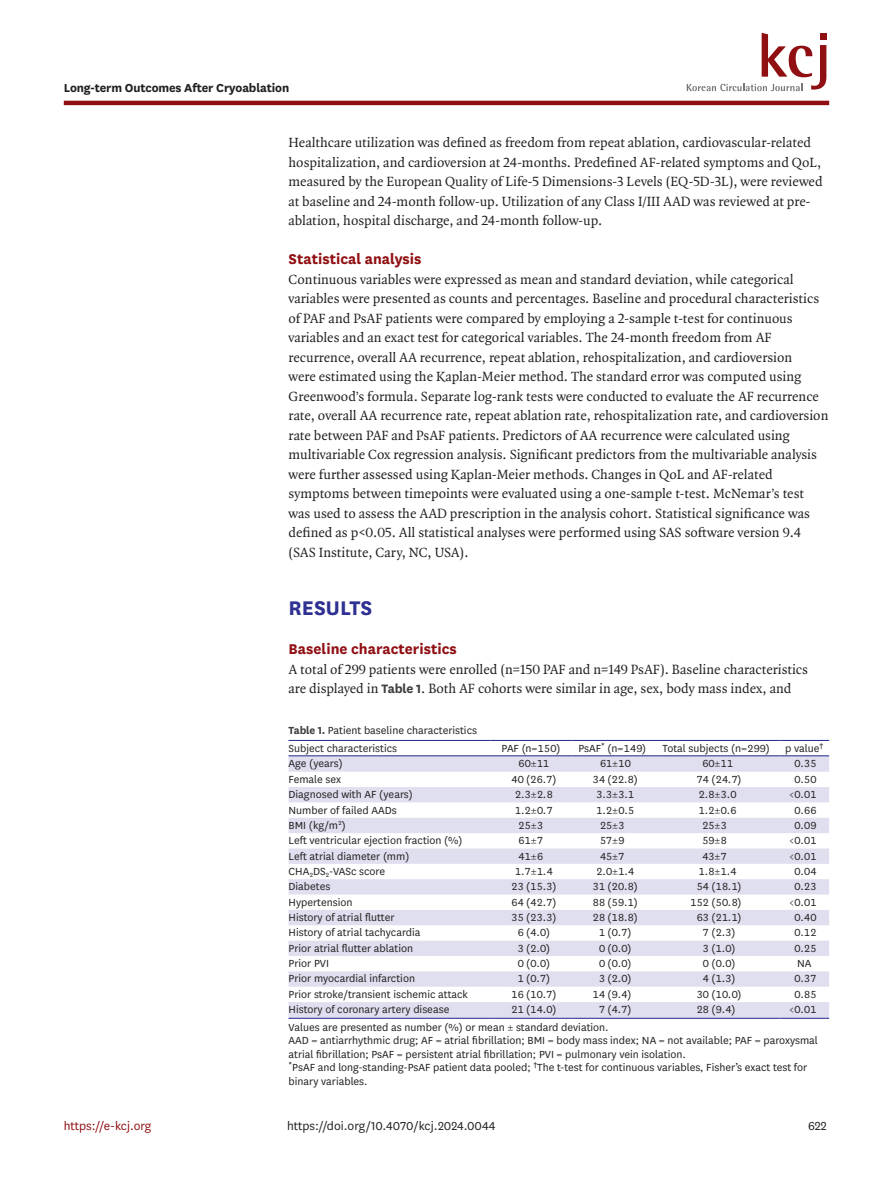
<style>
.page{position:relative;width:893px;height:1191px;background:#fff}
.page>*{position:absolute;margin:0;border:0;box-sizing:border-box;transform-origin:0 0}
.body_title1{font:700 23.1px "National";color:#2e3092}
.body_title2_stacked{font:700 16.5px "National";color:#900f13}
.body_title2{font:700 16.5px "National";color:#900f13}
.body_p_first{font:14.25px/19.5px "Quadraat OT";color:#231f20}
.body_p{font:14.25px/19.5px "Quadraat OT";color:#231f20}
.t1{font:13.5px "National";color:#231f20}
.t2{font:700 13.5px "National";letter-spacing:-.01em;color:#231f20}
.t3{font:13.5px "National";color:#900f13}
.t4{font:12px/13.5px "National";color:#231f20}
.s1{font-family:"National";font-weight:700;color:#3e3e3f}
.s2{font-weight:700;color:#3e3e3f}
</style>
<div class="page">
<hr style="left:64px;top:101px;width:765px;height:4px;background:#900f13">
<div style="left:820px;top:34px;width:7px;height:6px;background:#900f13"></div>
<svg style="left:687px;top:33px;width:139px;height:58px"></svg>
<svg style="left:289px;top:756px;width:540px;height:261px;fill:#e1e1f0"></svg>
<hr style="left:289px;top:740px;width:201px;height:1px;background:#2e3092">
<hr style="left:490px;top:740px;width:82px;height:1px;background:#2e3092">
<hr style="left:572px;top:740px;width:81px;height:1px;background:#2e3092">
<hr style="left:653px;top:740px;width:126px;height:1px;background:#2e3092">
<hr style="left:779px;top:740px;width:50px;height:1px;background:#2e3092">
<hr style="left:289px;top:755px;width:201px;height:1px;background:#2e3092">
<hr style="left:490px;top:755px;width:82px;height:1px;background:#2e3092">
<hr style="left:572px;top:755px;width:81px;height:1px;background:#2e3092">
<hr style="left:653px;top:755px;width:126px;height:1px;background:#2e3092">
<hr style="left:779px;top:755px;width:50px;height:1px;background:#2e3092">
<hr style="left:289px;top:1017px;width:201px;height:1px;background:#2e3092">
<hr style="left:490px;top:1017px;width:82px;height:1px;background:#2e3092">
<hr style="left:572px;top:1017px;width:81px;height:1px;background:#2e3092">
<hr style="left:653px;top:1017px;width:126px;height:1px;background:#2e3092">
<hr style="left:779px;top:1017px;width:50px;height:1px;background:#2e3092">
<p class="t2" style="left:64px;top:78px;width:227px">Long-term Outcomes After Cryoablation</p>
<p class="body_p" style="left:289px;top:133px;width:536px">Healthcare utilization was defined as freedom from repeat ablation, cardiovascular-related hospitalization, and cardioversion at 24-months. Predefined AF-related symptoms and QoL, measured by the European Quality of Life-5 Dimensions-3 Levels (EQ-5D-3L), were reviewed at baseline and 24-month follow-up. Utilization of any Class I/III AAD was reviewed at pre&shy;ablation, hospital discharge, and 24-month follow-up.</p>
<p class="body_title2" style="left:289px;top:247px;width:134px">Statistical analysis</p>
<p class="body_p_first" style="left:289px;top:269px;width:541px">Continuous variables were expressed as mean and standard deviation, while categorical variables were presented as counts and percentages. Baseline and procedural characteristics of PAF and PsAF patients were compared by employing a 2-sample t-test for continuous variables and an exact test for categorical variables. The 24-month freedom from AF recurrence, overall AA recurrence, repeat ablation, rehospitalization, and cardioversion<br>were estimated using the Kaplan-Meier method. The standard error was computed using Greenwood’s formula. Separate log-rank tests were conducted to evaluate the AF recurrence rate, overall AA recurrence rate, repeat ablation rate, rehospitalization rate, and cardioversion rate between PAF and PsAF patients. Predictors of AA recurrence were calculated using multivariable Cox regression analysis. Significant predictors from the multivariable analysis were further assessed using Kaplan-Meier methods. Changes in QoL and AF-related symptoms between timepoints were evaluated using a one-sample t-test. McNemar’s test was used to assess the AAD prescription in the analysis cohort. Statistical significance was defined as p&lt;0.05. All statistical analyses were performed using SAS software version 9.4 (SAS Institute, Cary, NC, USA).</p>
<p class="body_title1" style="left:289px;top:592px;width:85px">RESULTS</p>
<p class="body_title2_stacked" style="left:289px;top:637px;width:170px">Baseline characteristics</p>
<p class="body_p_first" style="left:289px;top:659px;width:521px">A total of 299 patients were enrolled (n=150 PAF and n=149 PsAF). Baseline characteristics are displayed in <span class="s1">Table 1</span>. Both AF cohorts were similar in age, sex, body mass index, and</p>
<p class="t4" style="left:289px;top:721px;width:190px;line-height:17.7px"><span class="s2">Table 1.</span> Patient baseline characteristics<br>Subject characteristics</p>
<p class="t4" style="left:502px;top:740px;width:60px">PAF (n=150)</p>
<p class="t4" style="left:578px;top:740px;width:69px">PsAF<sup>*</sup> (n=149)</p>
<p class="t4" style="left:663px;top:740px;width:109px">Total subjects (n=299)</p>
<p class="t4" style="left:785px;top:740px;width:40px">p value<sup>†</sup></p>
<p class="t4" style="left:289px;top:756px;width:56px">Age (years)</p>
<p class="t4" style="left:518px;top:756px;width:33px">60±11</p>
<p class="t4" style="left:600px;top:756px;width:33px">61±10</p>
<p class="t4" style="left:702px;top:756px;width:33px">60±11</p>
<p class="t4" style="left:794px;top:756px;width:24px">0.35</p>
<p class="t4" style="left:289px;top:772px;width:54px">Female sex</p>
<p class="t4" style="left:511px;top:772px;width:47px">40 (26.7)</p>
<p class="t4" style="left:592px;top:772px;width:47px">34 (22.8)</p>
<p class="t4" style="left:696px;top:772px;width:47px">74 (24.7)</p>
<p class="t4" style="left:794px;top:772px;width:24px">0.50</p>
<p class="t4" style="left:289px;top:787px;width:126px">Diagnosed with AF (years)</p>
<p class="t4" style="left:515px;top:787px;width:40px">2.3±2.8</p>
<p class="t4" style="left:596px;top:787px;width:40px">3.3±3.1</p>
<p class="t4" style="left:699px;top:787px;width:40px">2.8±3.0</p>
<p class="t4" style="left:790px;top:787px;width:29px">&lt;0.01</p>
<p class="t4" style="left:289px;top:802px;width:110px">Number of failed AADs</p>
<p class="t4" style="left:515px;top:802px;width:40px">1.2±0.7</p>
<p class="t4" style="left:596px;top:802px;width:40px">1.2±0.5</p>
<p class="t4" style="left:699px;top:802px;width:40px">1.2±0.6</p>
<p class="t4" style="left:794px;top:802px;width:24px">0.66</p>
<p class="t4" style="left:289px;top:818px;width:59px">BMI (kg/m<sup>2</sup>)</p>
<p class="t4" style="left:518px;top:818px;width:27px">25±3</p>
<p class="t4" style="left:600px;top:818px;width:27px">25±3</p>
<p class="t4" style="left:702px;top:818px;width:27px">25±3</p>
<p class="t4" style="left:794px;top:818px;width:24px">0.09</p>
<p class="t4" style="left:289px;top:833px;width:175px">Left ventricular ejection fraction (%)</p>
<p class="t4" style="left:518px;top:833px;width:27px">61±7</p>
<p class="t4" style="left:600px;top:833px;width:27px">57±9</p>
<p class="t4" style="left:702px;top:833px;width:27px">59±8</p>
<p class="t4" style="left:790px;top:833px;width:29px">&lt;0.01</p>
<p class="t4" style="left:289px;top:848px;width:122px">Left atrial diameter (mm)</p>
<p class="t4" style="left:518px;top:848px;width:27px">41±6</p>
<p class="t4" style="left:600px;top:848px;width:27px">45±7</p>
<p class="t4" style="left:702px;top:848px;width:27px">43±7</p>
<p class="t4" style="left:790px;top:848px;width:29px">&lt;0.01</p>
<p class="t4" style="left:289px;top:864px;width:98px">CHA<sub>2</sub>DS<sub>2</sub>-VASc score</p>
<p class="t4" style="left:515px;top:864px;width:40px">1.7±1.4</p>
<p class="t4" style="left:596px;top:864px;width:40px">2.0±1.4</p>
<p class="t4" style="left:699px;top:864px;width:40px">1.8±1.4</p>
<p class="t4" style="left:794px;top:864px;width:24px">0.04</p>
<p class="t4" style="left:289px;top:879px;width:43px">Diabetes</p>
<p class="t4" style="left:511px;top:879px;width:47px">23 (15.3)</p>
<p class="t4" style="left:592px;top:879px;width:47px">31 (20.8)</p>
<p class="t4" style="left:696px;top:879px;width:47px">54 (18.1)</p>
<p class="t4" style="left:794px;top:879px;width:24px">0.23</p>
<p class="t4" style="left:289px;top:894px;width:65px">Hypertension</p>
<p class="t4" style="left:511px;top:894px;width:47px">64 (42.7)</p>
<p class="t4" style="left:592px;top:894px;width:47px">88 (59.1)</p>
<p class="t4" style="left:690px;top:894px;width:53px">152 (50.8)</p>
<p class="t4" style="left:790px;top:894px;width:29px">&lt;0.01</p>
<p class="t4" style="left:289px;top:910px;width:107px">History of atrial flutter</p>
<p class="t4" style="left:511px;top:910px;width:47px">35 (23.3)</p>
<p class="t4" style="left:592px;top:910px;width:47px">28 (18.8)</p>
<p class="t4" style="left:696px;top:910px;width:47px">63 (21.1)</p>
<p class="t4" style="left:794px;top:910px;width:24px">0.40</p>
<p class="t4" style="left:289px;top:925px;width:134px">History of atrial tachycardia</p>
<p class="t4" style="left:517px;top:925px;width:34px">6 (4.0)</p>
<p class="t4" style="left:599px;top:925px;width:34px">1 (0.7)</p>
<p class="t4" style="left:703px;top:925px;width:34px">7 (2.3)</p>
<p class="t4" style="left:794px;top:925px;width:24px">0.12</p>
<p class="t4" style="left:289px;top:940px;width:126px">Prior atrial flutter ablation</p>
<p class="t4" style="left:517px;top:940px;width:34px">3 (2.0)</p>
<p class="t4" style="left:599px;top:940px;width:34px">0 (0.0)</p>
<p class="t4" style="left:703px;top:940px;width:34px">3 (1.0)</p>
<p class="t4" style="left:794px;top:940px;width:24px">0.25</p>
<p class="t4" style="left:289px;top:956px;width:42px">Prior PVI</p>
<p class="t4" style="left:517px;top:956px;width:34px">0 (0.0)</p>
<p class="t4" style="left:599px;top:956px;width:34px">0 (0.0)</p>
<p class="t4" style="left:703px;top:956px;width:34px">0 (0.0)</p>
<p class="t4" style="left:797px;top:956px;width:16px">NA</p>
<p class="t4" style="left:289px;top:971px;width:128px">Prior myocardial infarction</p>
<p class="t4" style="left:517px;top:971px;width:34px">1 (0.7)</p>
<p class="t4" style="left:599px;top:971px;width:34px">3 (2.0)</p>
<p class="t4" style="left:703px;top:971px;width:34px">4 (1.3)</p>
<p class="t4" style="left:794px;top:971px;width:24px">0.37</p>
<p class="t4" style="left:289px;top:987px;width:181px">Prior stroke/transient ischemic attack</p>
<p class="t4" style="left:511px;top:987px;width:47px">16 (10.7)</p>
<p class="t4" style="left:592px;top:987px;width:40px">14 (9.4)</p>
<p class="t4" style="left:696px;top:987px;width:47px">30 (10.0)</p>
<p class="t4" style="left:794px;top:987px;width:24px">0.85</p>
<p class="t4" style="left:289px;top:1002px;width:162px">History of coronary artery disease</p>
<p class="t4" style="left:511px;top:1002px;width:47px">21 (14.0)</p>
<p class="t4" style="left:599px;top:1002px;width:34px">7 (4.7)</p>
<p class="t4" style="left:696px;top:1002px;width:40px">28 (9.4)</p>
<p class="t4" style="left:790px;top:1002px;width:29px">&lt;0.01</p>
<p class="t4" style="left:289px;top:1019px;width:531px">Values are presented as number (%) or mean ± standard deviation.<br>AAD = antiarrhythmic drug; AF = atrial fibrillation; BMI = body mass index; NA = not available; PAF = paroxysmal atrial fibrillation; PsAF = persistent atrial fibrillation; PVI = pulmonary vein isolation.<br><sup>*</sup>PsAF and long-standing-PsAF patient data pooled; <sup>†</sup>The t-test for continuous variables, Fisher’s exact test for binary variables.</p>
<p class="t3" style="left:64px;top:1116px;width:89px">https://e-kcj.org</p>
<p class="t1" style="left:287px;top:1116px;width:210px">https://doi.org/10.4070/kcj.2024.0044</p>
<p class="t1" style="left:808px;top:1116px;width:20px">622</p>
</div>
